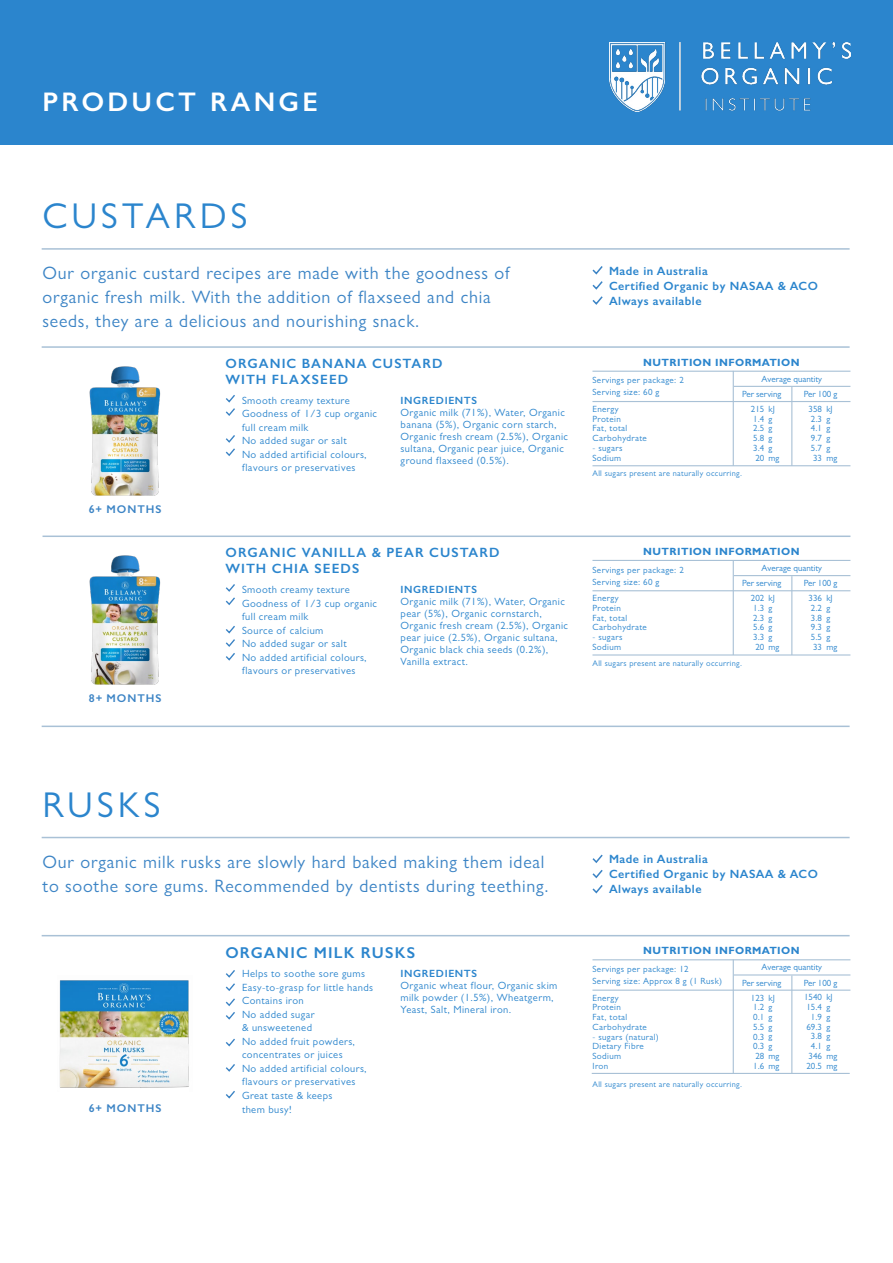
<style>
.page{position:relative;width:893px;height:1263px;background:#fff}
.page>*{position:absolute;margin:0;border:0;box-sizing:border-box;transform-origin:0 0}
.t1{font:36px "Gill Sans";letter-spacing:.12em;color:#2b85cd}
.t2{font:600 27px "Gill Sans";letter-spacing:.12em;color:#fff}
.t3{font:18px/24px "Gill Sans Nova";letter-spacing:.04em;color:#3c84c5}
.t4{font:600 15.75px "Gill Sans";letter-spacing:.075em;color:#2b85cd}
.t5{font:600 13.5px/16.5px "Gill Sans";letter-spacing:.08em;color:#2b85cd}
.t6{font:600 12px/15px "Gill Sans";letter-spacing:.04em;color:#2b85cd}
.t7{font:600 11.25px "Gill Sans";letter-spacing:.085em;color:#3c84c5}
.t8{font:10.5px/13.5px "Gill Sans";letter-spacing:.04em;color:#2b85cd}
.t9{font:700 10.5px "Gill Sans";letter-spacing:.04em;color:#2b85cd}
.t10{font:600 10.5px "Gill Sans";letter-spacing:.06em;color:#2b85cd}
.t11{font:9px/9.8px "Gill Sans";letter-spacing:.04em;color:#2b85cd}
.t12{font:9px/9.8px "Gill Sans";color:#2b85cd;text-align:right}
.t13{font:8.25px "Gill Sans";letter-spacing:.04em;color:#2b85cd}
</style>
<div class="page">
<hr style="left:43px;top:535px;width:807px;height:2px;background:#a9c1d6">
<hr style="left:42px;top:346px;width:808px;height:2px;background:#a9c1d6">
<svg style="left:592px;top:266px;width:11px;height:39px"></svg>
<img style="left:89px;top:366px;width:72px;height:130px">
<hr style="left:592px;top:371px;width:258px;height:1px;background:#a9c1d6">
<hr style="left:592px;top:401px;width:258px;height:1px;background:#a9c1d6">
<hr style="left:592px;top:465px;width:258px;height:1px;background:#a9c1d6">
<hr style="left:791px;top:387px;width:1px;height:79px;background:#a9c1d6">
<hr style="left:733px;top:371px;width:1px;height:95px;background:#a9c1d6">
<hr style="left:734px;top:386px;width:116px;height:1px;background:#a9c1d6">
<svg style="left:225px;top:395px;width:10px;height:21px"></svg>
<svg style="left:225px;top:435px;width:10px;height:21px"></svg>
<img style="left:89px;top:555px;width:72px;height:130px">
<hr style="left:592px;top:560px;width:258px;height:1px;background:#a9c1d6">
<hr style="left:592px;top:590px;width:258px;height:1px;background:#a9c1d6">
<hr style="left:592px;top:654px;width:258px;height:1px;background:#a9c1d6">
<hr style="left:791px;top:576px;width:1px;height:79px;background:#a9c1d6">
<hr style="left:733px;top:560px;width:1px;height:95px;background:#a9c1d6">
<hr style="left:734px;top:575px;width:116px;height:1px;background:#a9c1d6">
<svg style="left:225px;top:584px;width:10px;height:22px"></svg>
<svg style="left:225px;top:626px;width:10px;height:35px"></svg>
<svg style="left:592px;top:854px;width:11px;height:40px"></svg>
<hr style="left:42px;top:935px;width:808px;height:1px;background:#a9c1d6">
<img style="left:59px;top:980px;width:130px;height:108px">
<hr style="left:592px;top:959px;width:258px;height:1px;background:#a9c1d6">
<hr style="left:592px;top:989px;width:258px;height:2px;background:#a9c1d6">
<hr style="left:592px;top:1073px;width:258px;height:1px;background:#a9c1d6">
<hr style="left:791px;top:975px;width:1px;height:99px;background:#a9c1d6">
<hr style="left:733px;top:959px;width:1px;height:115px;background:#a9c1d6">
<hr style="left:734px;top:974px;width:116px;height:1px;background:#a9c1d6">
<svg style="left:225px;top:1038px;width:10px;height:9px"></svg>
<svg style="left:225px;top:970px;width:10px;height:50px"></svg>
<svg style="left:225px;top:1064px;width:10px;height:8px"></svg>
<svg style="left:226px;top:1091px;width:9px;height:8px"></svg>
<hr style="left:42px;top:837px;width:808px;height:1px;background:#a9c1d6">
<hr style="left:42px;top:726px;width:808px;height:1px;background:#a9c1d6">
<div style="left:0;top:0;width:893px;height:145px;background:#2b85cd"></div>
<img style="left:609px;top:43px;width:241px;height:68px">
<hr style="left:42px;top:248px;width:808px;height:2px;background:#a9c1d6">
<h2 class="t2" style="left:43px;top:85px;width:277px">PRODUCT RANGE</h2>
<h1 class="t1" style="left:43px;top:195px;width:206px">CUSTARDS</h1>
<h3 class="t3" style="left:43px;top:261px;width:469px">Our organic custard recipes are made with the goodness of organic fresh milk. With the addition of flaxseed and chia seeds, they are a delicious and nourishing snack.</h3>
<p class="t6" style="left:609px;top:263px;width:210px">Made in Australia<br>Certified Organic by NASAA &amp; ACO<br>Always available</p>
<p class="t7" style="left:89px;top:502px;width:74px">6+ MONTHS</p>
<p class="t7" style="left:89px;top:691px;width:74px">8+ MONTHS</p>
<h1 class="t1" style="left:43px;top:784px;width:119px">RUSKS</h1>
<p class="t5" style="left:225px;top:355px;width:219px">ORGANIC BANANA CUSTARD<br>WITH FLAXSEED</p>
<p class="t8" style="left:242px;top:393px;width:137px">Smooth creamy texture<br>Goodness of 1/3 cup organic full cream milk<br>No added sugar or salt<br>No added artificial colours, flavours or preservatives</p>
<p class="t10" style="left:401px;top:394px;width:78px">INGREDIENTS</p>
<p class="t8" style="left:401px;top:406px;width:169px;line-height:12px">Organic milk (71%), Water, Organic banana (5%), Organic corn starch, Organic fresh cream (2.5%), Organic sultana, Organic pear juice, Organic ground flaxseed (0.5%).</p>
<p class="t9" style="left:643px;top:356px;width:158px">NUTRITION INFORMATION</p>
<p class="t11" style="left:592px;top:374px;width:93px;line-height:11.9px">Servings per package: 2<br>Serving size: 60 g</p>
<p class="t11" style="left:592px;top:404px;width:56px">Energy<br>Protein<br>Fat, total<br>Carbohydrate</p>
<p class="t11" style="left:592px;top:443px;width:31px">- sugars<br>Sodium</p>
<p class="t12" style="left:761px;top:374px;width:62px">Average quantity</p>
<p class="t12" style="left:742px;top:389px;width:41px">Per serving</p>
<p class="t11" style="left:804px;top:389px;width:35px">Per 100 g</p>
<p class="t11" style="left:751px;top:404px;width:15px;text-align:justify">215<br>1.4<br>2.5<br>5.8<br>3.4<br>20</p>
<p class="t11" style="left:769px;top:404px;width:12px">kJ g<br>g<br>g<br>g mg</p>
<p class="t11" style="left:809px;top:404px;width:15px;text-align:justify">358<br>2.3<br>4.1<br>9.7<br>5.7<br>33</p>
<p class="t11" style="left:826px;top:404px;width:12px">kJ g<br>g<br>g<br>g mg</p>
<p class="t13" style="left:592px;top:469px;width:151px">All sugars present are naturally occurring.</p>
<p class="t5" style="left:225px;top:544px;width:276px">ORGANIC VANILLA &amp; PEAR CUSTARD<br>WITH CHIA SEEDS</p>
<p class="t10" style="left:401px;top:583px;width:78px">INGREDIENTS</p>
<p class="t8" style="left:401px;top:595px;width:169px;line-height:12px">Organic milk (71%), Water, Organic pear (5%), Organic cornstarch,<br>Organic fresh cream (2.5%), Organic pear juice (2.5%), Organic sultana,<br>Organic black chia seeds (0.2%),<br>Vanilla extract.</p>
<p class="t8" style="left:242px;top:583px;width:137px">Smooth creamy texture<br>Goodness of 1/3 cup organic full cream milk<br>Source of calcium<br>No added sugar or salt<br>No added artificial colours, flavours or preservatives</p>
<p class="t9" style="left:643px;top:545px;width:158px">NUTRITION INFORMATION</p>
<p class="t11" style="left:592px;top:564px;width:93px;line-height:11.9px">Servings per package: 2<br>Serving size: 60 g</p>
<p class="t11" style="left:592px;top:593px;width:56px">Energy<br>Protein<br>Fat, total<br>Carbohydrate</p>
<p class="t11" style="left:592px;top:632px;width:31px">- sugars<br>Sodium</p>
<p class="t12" style="left:761px;top:563px;width:62px">Average quantity</p>
<p class="t12" style="left:742px;top:578px;width:41px">Per serving</p>
<p class="t11" style="left:804px;top:578px;width:35px">Per 100 g</p>
<p class="t11" style="left:751px;top:593px;width:15px;text-align:justify">202<br>1.3<br>2.3<br>5.6<br>3.3<br>20</p>
<p class="t11" style="left:769px;top:593px;width:12px">kJ g<br>g<br>g<br>g mg</p>
<p class="t11" style="left:809px;top:593px;width:15px;text-align:justify">336<br>2.2<br>3.8<br>9.3<br>5.5<br>33</p>
<p class="t11" style="left:826px;top:593px;width:12px">kJ g<br>g<br>g<br>g mg</p>
<p class="t13" style="left:592px;top:658px;width:151px">All sugars present are naturally occurring.</p>
<h3 class="t3" style="left:43px;top:849px;width:507px">Our organic milk rusks are slowly hard baked making them ideal to soothe sore gums. Recommended by dentists during teething.</h3>
<p class="t6" style="left:609px;top:851px;width:210px">Made in Australia<br>Certified Organic by NASAA &amp; ACO<br>Always available</p>
<p class="t7" style="left:89px;top:1101px;width:74px">6+ MONTHS</p>
<h3 class="t4" style="left:225px;top:943px;width:191px">ORGANIC MILK RUSKS</h3>
<p class="t8" style="left:242px;top:967px;width:133px">Helps to soothe sore gums<br>Easy-to-grasp for little hands<br>Contains iron<br>No added sugar<br>&amp; unsweetened<br>No added fruit powders, concentrates or juices<br>No added artificial colours, flavours or preservatives<br>Great taste &amp; keeps<br>them busy!</p>
<p class="t10" style="left:401px;top:967px;width:78px">INGREDIENTS</p>
<p class="t8" style="left:401px;top:980px;width:158px;line-height:12px">Organic wheat flour, Organic skim milk powder (1.5%), Wheatgerm,<br>Yeast, Salt, Mineral iron.</p>
<p class="t9" style="left:643px;top:944px;width:158px">NUTRITION INFORMATION</p>
<p class="t11" style="left:592px;top:963px;width:131px;line-height:11.9px">Servings per package: 12<br>Serving size: Approx 8 g (1 Rusk)</p>
<p class="t11" style="left:592px;top:992px;width:56px">Energy<br>Protein<br>Fat, total<br>Carbohydrate</p>
<p class="t11" style="left:592px;top:1031px;width:68px">- sugars (natural)<br>Dietary Fibre<br>Sodium<br>Iron</p>
<p class="t12" style="left:761px;top:962px;width:62px">Average quantity</p>
<p class="t12" style="left:742px;top:977px;width:41px">Per serving</p>
<p class="t11" style="left:804px;top:977px;width:35px">Per 100 g</p>
<p class="t11" style="left:751px;top:992px;width:15px;text-align:justify">123<br>1.2<br>0.1<br>5.5<br>0.3<br>0.3<br>28<br>1.6</p>
<p class="t11" style="left:769px;top:992px;width:12px">kJ g<br>g<br>g<br>g<br>g mg mg</p>
<p class="t12" style="left:804px;top:992px;width:20px">1540<br>15.4<br>1.9<br>69.3<br>3.8<br>4.1<br>346<br>20.5</p>
<p class="t11" style="left:826px;top:992px;width:12px">kJ g<br>g<br>g<br>g<br>g mg mg</p>
<p class="t13" style="left:592px;top:1079px;width:151px">All sugars present are naturally occurring.</p>
</div>
